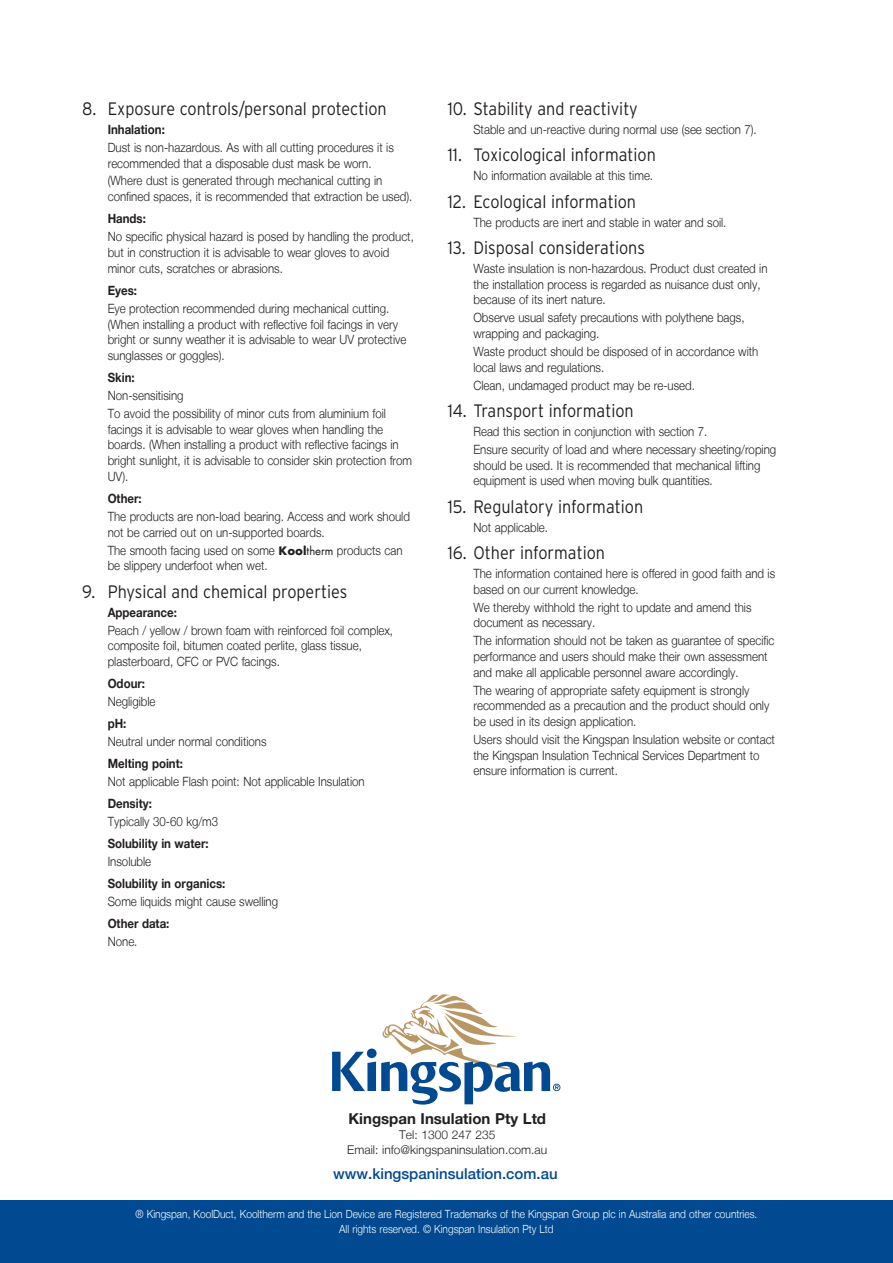
<style>
.page{position:relative;width:893px;height:1263px;background:#fff}
.page>*{position:absolute;margin:0;border:0;box-sizing:border-box;transform-origin:0 0}
.Headers{font:300 18px "Interstate";color:#231f20;scale:.9 1}
.t1{font:500 15px "Helvetica Neue LT";color:#014990}
.t2{font:700 15px "Helvetica Neue LT Pro";color:#231f20}
.Copy{font:300 12.75px/15.8px "Helvetica Neue LT";color:#231f20;scale:.9 1}
.Bold_text{font:700 12.75px "Helvetica Neue LT Pro";color:#231f20;scale:.9 1}
.t3{font:300 12px "Helvetica Neue LT";color:#231f20}
.t4{font:300 11.25px/15px "Helvetica Neue LT";color:#fff;text-align:center;scale:.9 1}
.s1{font-family:"Futura";font-weight:700}
.s2{font-family:"Futura Boo";font-weight:400}
</style>
<div class="page">
<div style="left:0;top:1200px;width:893px;height:63px;background:#014990"></div>
<svg style="left:332px;top:994px;width:228px;height:110px"></svg>
<p class="Headers" style="left:82px;top:99px;width:340px">8. Exposure controls/personal protection</p>
<p class="Bold_text" style="left:108px;top:122px;width:65px">Inhalation:</p>
<p class="Copy" style="left:108px;top:139px;width:319px">Dust is non-hazardous. As with all cutting procedures it is recommended that a disposable dust mask be worn.</p>
<p class="Copy" style="left:108px;top:173px;width:340px">(Where dust is generated through mechanical cutting in confined spaces, it is recommended that extraction be used).</p>
<p class="Bold_text" style="left:108px;top:211px;width:44px">Hands:</p>
<p class="Copy" style="left:108px;top:229px;width:342px">No specific physical hazard is posed by handling the product, but in construction it is advisable to wear gloves to avoid minor cuts, scratches or abrasions.</p>
<p class="Bold_text" style="left:108px;top:282px;width:34px">Eyes:</p>
<p class="Copy" style="left:108px;top:300px;width:333px">Eye protection recommended during mechanical cutting. (When installing a product with reflective foil facings in very bright or sunny weather it is advisable to wear UV protective sunglasses or goggles).</p>
<p class="Bold_text" style="left:108px;top:370px;width:31px">Skin:</p>
<p class="Copy" style="left:108px;top:387px;width:86px">Non-sensitising</p>
<p class="Copy" style="left:108px;top:405px;width:340px">To avoid the possibility of minor cuts from aluminium foil facings it is advisable to wear gloves when handling the boards. (When installing a product with reflective facings in bright sunlight, it is advisable to consider skin protection from UV).</p>
<p class="Bold_text" style="left:108px;top:491px;width:39px">Other:</p>
<p class="Copy" style="left:108px;top:508px;width:337px">The products are non-load bearing. Access and work should not be carried out on un-supported boards.</p>
<p class="Copy" style="left:108px;top:542px;width:329px">The smooth facing used on some <span class="s1">Kool</span><span class="s2">therm</span> products can be slippery underfoot when wet.</p>
<p class="Headers" style="left:82px;top:581px;width:296px">9. Physical and chemical properties</p>
<p class="Bold_text" style="left:108px;top:604px;width:78px">Appearance:</p>
<p class="Copy" style="left:108px;top:622px;width:319px">Peach / yellow / brown foam with reinforced foil complex, composite foil, bitumen coated perlite, glass tissue, plasterboard, CFC or PVC facings.</p>
<p class="Bold_text" style="left:108px;top:676px;width:43px">Odour:</p>
<p class="Copy" style="left:108px;top:693px;width:55px">Negligible</p>
<p class="Bold_text" style="left:108px;top:716px;width:22px">pH:</p>
<p class="Copy" style="left:108px;top:733px;width:178px">Neutral under normal conditions</p>
<p class="Bold_text" style="left:108px;top:756px;width:85px">Melting point:</p>
<p class="Copy" style="left:108px;top:773px;width:287px">Not applicable Flash point: Not applicable Insulation</p>
<p class="Bold_text" style="left:108px;top:796px;width:51px">Density:</p>
<p class="Copy" style="left:108px;top:813px;width:124px">Typically 30-60 kg/m3</p>
<p class="Bold_text" style="left:108px;top:836px;width:114px">Solubility in water:</p>
<p class="Copy" style="left:108px;top:853px;width:50px">Insoluble</p>
<p class="Bold_text" style="left:108px;top:876px;width:132px">Solubility in organics:</p>
<p class="Copy" style="left:108px;top:893px;width:191px">Some liquids might cause swelling</p>
<p class="Bold_text" style="left:108px;top:916px;width:70px">Other data:</p>
<p class="Copy" style="left:108px;top:933px;width:35px">None.</p>
<p class="Headers" style="left:448px;top:99px;width:212px">10. Stability and reactivity</p>
<p class="Copy" style="left:473px;top:121px;width:316px">Stable and un-reactive during normal use (see section 7).</p>
<p class="Headers" style="left:448px;top:145px;width:233px">11. Toxicological information</p>
<p class="Copy" style="left:473px;top:168px;width:201px">No information available at this time.</p>
<p class="Headers" style="left:448px;top:191px;width:211px">12. Ecological information</p>
<p class="Copy" style="left:473px;top:214px;width:283px">The products are inert and stable in water and soil.</p>
<p class="Headers" style="left:448px;top:238px;width:220px">13. Disposal considerations</p>
<p class="Copy" style="left:473px;top:260px;width:328px">Waste insulation is non-hazardous. Product dust created in the installation process is regarded as nuisance dust only, because of its inert nature.</p>
<p class="Copy" style="left:473px;top:310px;width:303px">Observe usual safety precautions with polythene bags, wrapping and packaging.</p>
<p class="Copy" style="left:473px;top:343px;width:318px">Waste product should be disposed of in accordance with local laws and regulations.</p>
<p class="Copy" style="left:473px;top:377px;width:248px">Clean, undamaged product may be re-used.</p>
<p class="Headers" style="left:448px;top:400px;width:208px">14. Transport information</p>
<p class="Copy" style="left:473px;top:423px;width:261px">Read this section in conjunction with section 7.</p>
<p class="Copy" style="left:473px;top:441px;width:338px">Ensure security of load and where necessary sheeting/roping should be used. It is recommended that mechanical lifting equipment is used when moving bulk quantities.</p>
<p class="Headers" style="left:448px;top:496px;width:218px">15. Regulatory information</p>
<p class="Copy" style="left:473px;top:519px;width:84px">Not applicable.</p>
<p class="Headers" style="left:448px;top:542px;width:176px">16. Other information</p>
<p class="Copy" style="left:473px;top:565px;width:337px">The information contained here is offered in good faith and is based on our current knowledge.</p>
<p class="Copy" style="left:473px;top:599px;width:311px">We thereby withhold the right to update and amend this document as necessary.</p>
<p class="Copy" style="left:473px;top:632px;width:336px">The information should not be taken as guarantee of specific performance and users should make their own assessment and make all applicable personnel aware accordingly.</p>
<p class="Copy" style="left:473px;top:682px;width:330px">The wearing of appropriate safety equipment is strongly recommended as a precaution and the product should only be used in its design application.</p>
<p class="Copy" style="left:473px;top:731px;width:337px">Users should visit the Kingspan Insulation website or contact the Kingspan Insulation Technical Services Department to ensure information is current.</p>
<p class="t2" style="left:348px;top:1109px;width:199px">Kingspan Insulation Pty Ltd</p>
<p class="t3" style="left:399px;top:1127px;width:98px">Tel: 1300 247 235</p>
<p class="t3" style="left:347px;top:1142px;width:201px">Email: info@kingspaninsulation.com.au</p>
<p class="t1" style="left:333px;top:1165px;width:226px">www.kingspaninsulation.com.au</p>
<p class="t4" style="left:136px;top:1206px;width:692px">® Kingspan, KoolDuct, Kooltherm and the Lion Device are Registered Trademarks of the Kingspan Group plc in Australia and other countries.<br>All rights reserved. © Kingspan Insulation Pty Ltd</p>
</div>
